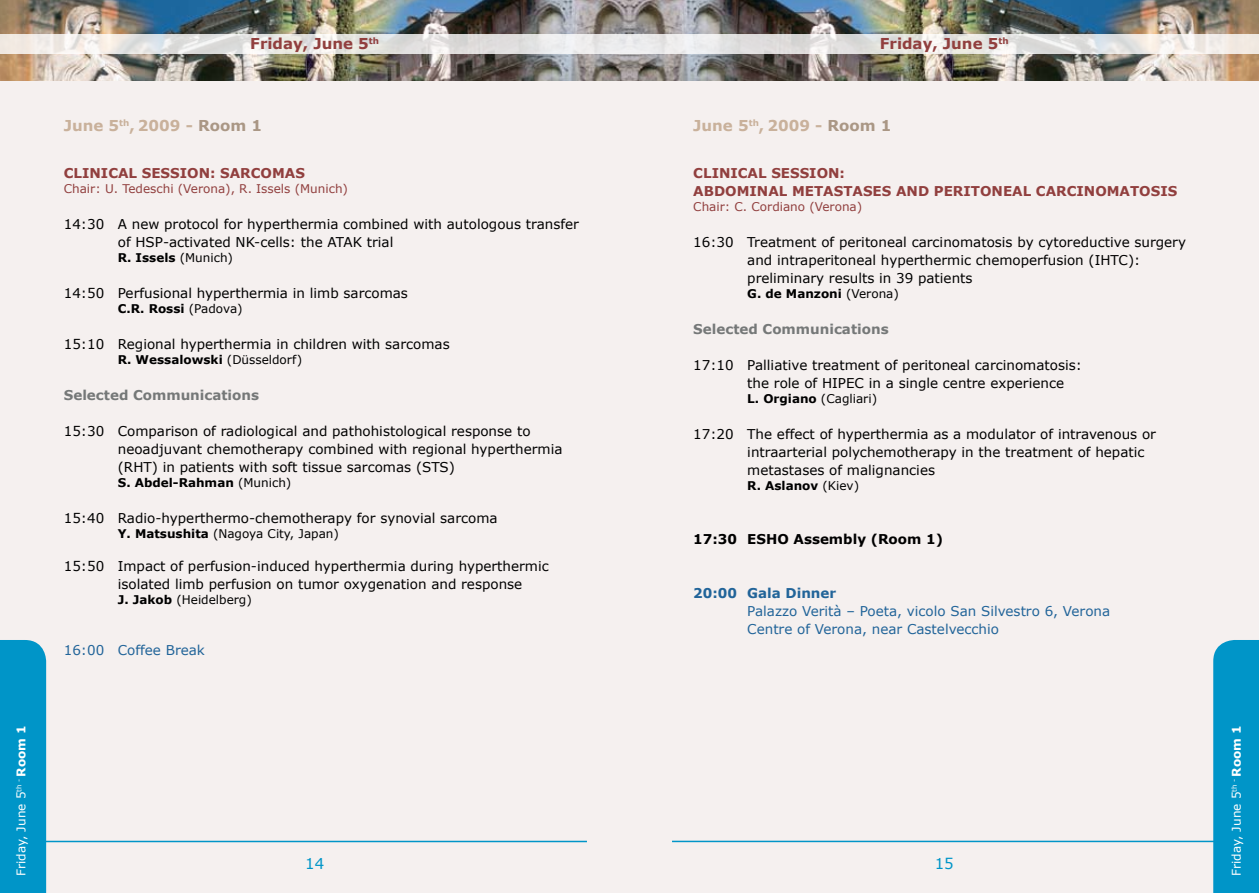
<style>
.page{position:relative;width:1259px;height:893px;background:#f5f0ef}
.page>*{position:absolute;margin:0;border:0;box-sizing:border-box;transform-origin:0 0}
.t1{font:700 15px "Verdana";color:#c9b19b}
.t2{font:700 15px "Verdana";color:#913f3e}
.t3{font:15px "Verdana";color:#0095c8}
.t4{font:13.5px/18px "Verdana";color:#000}
.t5{font:13.5px/18px "Verdana";color:#216499}
.t6{font:700 13.5px/18px "Verdana";color:#913f3e}
.t7{font:700 13.5px "Verdana";color:#757878}
.t8{font:700 13.5px "Verdana";color:#000}
.t9{font:700 13.5px "Verdana";color:#216499}
.t10{font:700 12px "Verdana";color:#000}
.t11{font:12px "Verdana";color:#000}
.t12{font:12px "Verdana";color:#913f3e}
.t13{font:12px "Verdana";color:#fff}
.s1{color:#aa9785}
.s2{font-weight:400}
.s3{font-weight:700}
</style>
<div class="page">
<div style="left:0;top:640px;width:46px;height:253px;background:#0095c8"></div>
<div style="left:1213px;top:640px;width:46px;height:253px;background:#0095c8"></div>
<img style="left:0;top:0;width:1259px;height:80px">
<svg style="left:0;top:34px;width:1259px;height:19px"></svg>
<hr style="left:672px;top:841px;width:544px;height:1px;background:#0095c8">
<hr style="left:43px;top:841px;width:544px;height:1px;background:#0095c8">
<p class="t2" style="left:250px;top:34px;width:130px">Friday, June 5<sup>th</sup></p>
<p class="t1" style="left:64px;top:116px;width:200px">June 5<sup>th</sup>, 2009 - <span class="s1">Room 1</span></p>
<p class="t6" style="left:64px;top:164px;width:243px">CLINICAL SESSION: SARCOMAS</p>
<p class="t12" style="left:64px;top:181px;width:286px">Chair: U. Tedeschi (Verona), R. Issels (Munich)</p>
<p class="t4" style="left:118px;top:215px;width:462px;text-indent:-54px">14:30 A new protocol for hyperthermia combined with autologous transfer of HSP-activated NK-cells: the ATAK trial</p>
<p class="t10" style="left:118px;top:250px;width:117px">R. Issels <span class="s2">(Munich)</span></p>
<p class="t4" style="left:64px;top:284px;width:346px">14:50 Perfusional hyperthermia in limb sarcomas</p>
<p class="t10" style="left:118px;top:301px;width:126px">C.R. Rossi <span class="s2">(Padova)</span></p>
<p class="t4" style="left:64px;top:335px;width:387px">15:10 Regional hyperthermia in children with sarcomas</p>
<p class="t10" style="left:118px;top:352px;width:186px">R. Wessalowski <span class="s2">(Düsseldorf)</span></p>
<p class="t7" style="left:64px;top:387px;width:197px">Selected Communications</p>
<p class="t4" style="left:118px;top:422px;width:446px;text-indent:-54px">15:30 Comparison of radiological and pathohistological response to neoadjuvant chemotherapy combined with regional hyperthermia (RHT) in patients with soft tissue sarcomas (STS)</p>
<p class="t10" style="left:118px;top:475px;width:175px">S. Abdel-Rahman <span class="s2">(Munich)</span></p>
<p class="t4" style="left:64px;top:509px;width:435px">15:40 Radio-hyperthermo-chemotherapy for synovial sarcoma</p>
<p class="t11" style="left:118px;top:526px;width:223px"><span class="s3">Y. Matsushita</span> (Nagoya City, Japan)</p>
<p class="t4" style="left:118px;top:557px;width:432px;text-indent:-54px">15:50 Impact of perfusion-induced hyperthermia during hyperthermic isolated limb perfusion on tumor oxygenation and response</p>
<p class="t11" style="left:118px;top:592px;width:136px"><span class="s3">J. Jakob</span> (Heidelberg)</p>
<p class="t5" style="left:64px;top:641px;width:143px">16:00 Coffee Break</p>
<p class="t2" style="left:880px;top:34px;width:130px">Friday, June 5<sup>th</sup></p>
<p class="t1" style="left:693px;top:116px;width:200px">June 5<sup>th</sup>, 2009 - <span class="s1">Room 1</span></p>
<p class="t6" style="left:693px;top:164px;width:485px">CLINICAL SESSION:<br>ABDOMINAL METASTASES AND PERITONEAL CARCINOMATOSIS</p>
<p class="t12" style="left:693px;top:199px;width:170px">Chair: C. Cordiano (Verona)</p>
<p class="t4" style="left:747px;top:233px;width:440px;text-indent:-54px">16:30 Treatment of peritoneal carcinomatosis by cytoreductive surgery and intraperitoneal hyperthermic chemoperfusion (IHTC): preliminary results in 39 patients</p>
<p class="t10" style="left:747px;top:286px;width:153px">G. de Manzoni <span class="s2">(Verona)</span></p>
<p class="t7" style="left:693px;top:321px;width:197px">Selected Communications</p>
<p class="t4" style="left:747px;top:356px;width:336px;text-indent:-54px">17:10 Palliative treatment of peritoneal carcinomatosis: the role of HIPEC in a single centre experience</p>
<p class="t11" style="left:747px;top:391px;width:131px"><span class="s3">L. Orgiano</span> (Cagliari)</p>
<p class="t4" style="left:747px;top:425px;width:410px;text-indent:-54px">17:20 The effect of hyperthermia as a modulator of intravenous or intraarterial polychemotherapy in the treatment of hepatic metastases of malignancies</p>
<p class="t10" style="left:747px;top:478px;width:113px">R. Aslanov <span class="s2">(Kiev)</span></p>
<p class="t8" style="left:693px;top:531px;width:251px">17:30 ESHO Assembly (Room 1)</p>
<p class="t9" style="left:693px;top:585px;width:144px">20:00 Gala Dinner</p>
<p class="t5" style="left:747px;top:602px;width:364px">Palazzo Verità – Poeta, vicolo San Silvestro 6, Verona<br>Centre of Verona, near Castelvecchio</p>
<p class="t13" style="left:13px;top:876px;width:152px;rotate:-90deg">Friday, June 5<sup>th</sup> <sup>-</sup> <span class="s3">Room 1</span></p>
<p class="t13" style="left:1228px;top:876px;width:152px;rotate:-90deg">Friday, June 5<sup>th</sup> <sup>-</sup> <span class="s3">Room 1</span></p>
<p class="t3" style="left:305px;top:854px;width:21px">14</p>
<p class="t3" style="left:934px;top:854px;width:21px">15</p>
</div>
